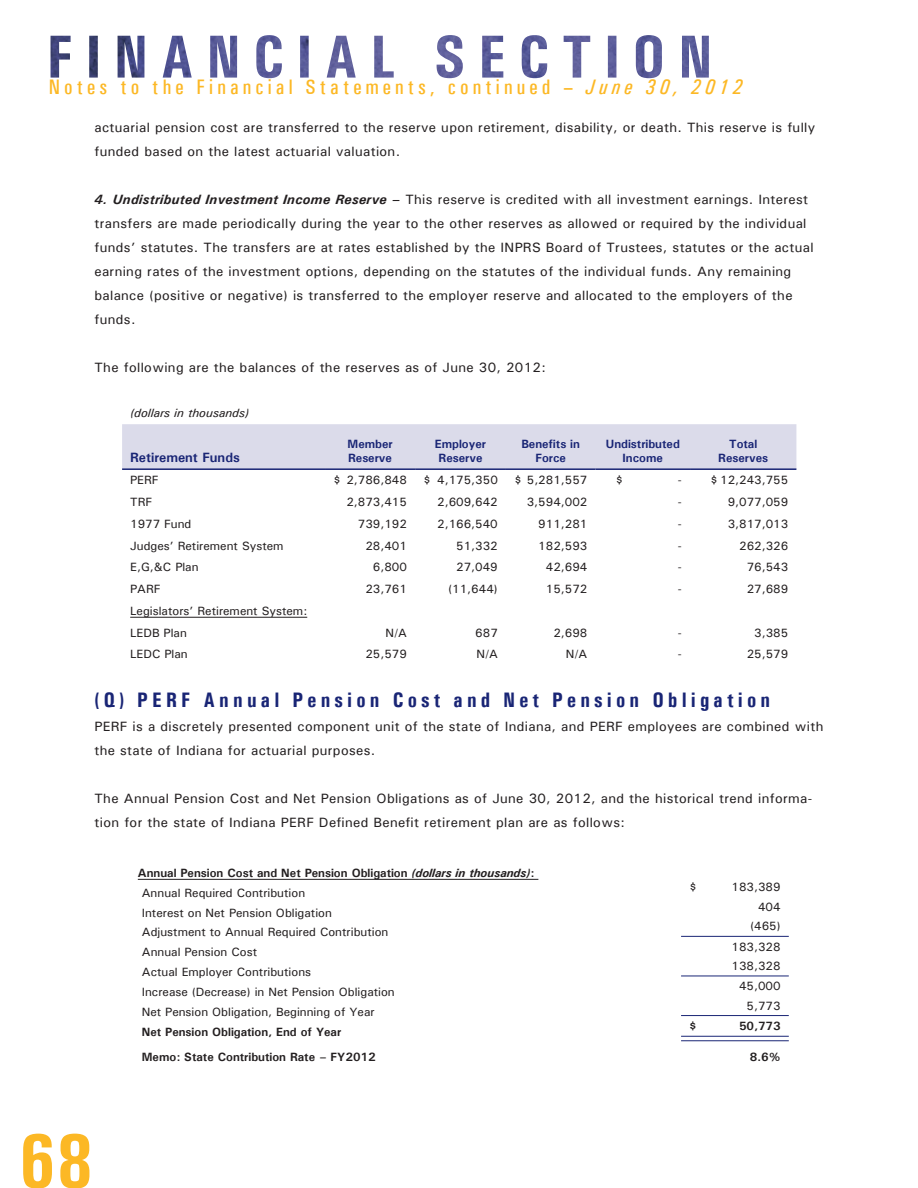
<style>
.page{position:relative;width:918px;height:1188px;background:#fff}
.page>*{position:absolute;margin:0;border:0;box-sizing:border-box;transform-origin:0 0}
.t1{font:700 condensed 78px "Univers";color:#fcb825}
.t2{font:500 condensed 21px "Univers";letter-spacing:.2em;color:#fcb825}
.CAFR_Subheads_1_5{font:700 condensed 21px "Univers";letter-spacing:.2em;color:#192575}
.Pa0{font:500 13.5px/24px "Univers";letter-spacing:.025em;color:#231f20}
.CAFR_Table_Headers_2{font:700 13.5px "Univers";color:#192575}
.Table_Text{font:500 12px "Univers";color:#231f20}
.Table_Text-2{font:700 12px "Univers";color:#231f20}
.CAFR_Table_Headers_2-2{font:700 12px/14.4px "Univers";color:#192575;text-align:center}
.t3{font:italic 500 12px "Univers";color:#231f20}
.s1{font-style:italic}
.s2{font-weight:700;font-style:italic}
</style>
<div class="page">
<img style="left:256px;top:35px;width:453px;height:43px">
<div style="left:122px;top:424px;width:674px;height:44px;background:#dbdbea"></div>
<hr style="left:122px;top:468px;width:203px;height:2px;background:#192575">
<hr style="left:325px;top:468px;width:90px;height:2px;background:#192575">
<hr style="left:415px;top:468px;width:91px;height:2px;background:#192575">
<hr style="left:506px;top:468px;width:90px;height:2px;background:#192575">
<hr style="left:596px;top:468px;width:94px;height:2px;background:#192575">
<hr style="left:690px;top:468px;width:106px;height:2px;background:#192575">
<hr style="left:130px;top:617px;width:177px;height:1px;background:#231f20">
<hr style="left:681px;top:936px;width:108px;height:1px;background:#192575">
<hr style="left:681px;top:976px;width:108px;height:1px;background:#192575">
<hr style="left:681px;top:1015px;width:108px;height:1px;background:#192575">
<hr style="left:681px;top:1036px;width:108px;height:1px;background:#192575">
<hr style="left:681px;top:1040px;width:108px;height:1px;background:#192575">
<hr style="left:138px;top:879px;width:400px;height:1px;background:#231f20">
<p class="t2" style="left:49px;top:75px;width:695px">Notes to the Financial Statements, continued – <span class="s1">June 30, 2012</span></p>
<p class="Pa0" style="left:94px;top:115px;width:722px">actuarial pension cost are transferred to the reserve upon retirement, disability, or death. This reserve is fully funded based on the latest actuarial valuation.</p>
<p class="Pa0" style="left:94px;top:187px;width:721px"><span class="s2">4. Undistributed Investment Income Reserve –</span> This reserve is credited with all investment earnings. Interest transfers are made periodically during the year to the other reserves as allowed or required by the individual funds’ statutes. The transfers are at rates established by the INPRS Board of Trustees, statutes or the actual earning rates of the investment options, depending on the statutes of the individual funds. Any remaining balance (positive or negative) is transferred to the employer reserve and allocated to the employers of the funds.</p>
<p class="Pa0" style="left:94px;top:356px;width:453px">The following are the balances of the reserves as of June 30, 2012:</p>
<p class="t3" style="left:130px;top:406px;width:120px">(dollars in thousands)</p>
<p class="CAFR_Table_Headers_2" style="left:130px;top:449px;width:111px">Retirement Funds</p>
<p class="CAFR_Table_Headers_2-2" style="left:348px;top:436px;width:47px;text-align:left">Member<br>Reserve</p>
<p class="CAFR_Table_Headers_2-2" style="left:435px;top:436px;width:53px">Employer<br>Reserve</p>
<p class="CAFR_Table_Headers_2-2" style="left:521px;top:436px;width:60px">Benefits in<br>Force</p>
<p class="CAFR_Table_Headers_2-2" style="left:606px;top:436px;width:76px">Undistributed<br>Income</p>
<p class="CAFR_Table_Headers_2-2" style="left:729px;top:436px;width:30px">Total</p>
<p class="CAFR_Table_Headers_2-2" style="left:718px;top:451px;width:51px">Reserves</p>
<p class="Table_Text" style="left:130px;top:472px;width:30px">PERF</p>
<p class="Table_Text" style="left:333px;top:472px;width:75px">$ 2,786,848</p>
<p class="Table_Text" style="left:423px;top:472px;width:76px">$ 4,175,350</p>
<p class="Table_Text" style="left:514px;top:472px;width:75px">$ 5,281,557</p>
<p class="Table_Text" style="left:616px;top:472px;width:9px">$</p>
<p class="Table_Text" style="left:678px;top:472px;width:5px">-</p>
<p class="Table_Text" style="left:710px;top:472px;width:80px">$ 12,243,755</p>
<p class="Table_Text" style="left:130px;top:494px;width:23px">TRF</p>
<p class="Table_Text" style="left:346px;top:494px;width:62px">2,873,415</p>
<p class="Table_Text" style="left:437px;top:494px;width:62px">2,609,642</p>
<p class="Table_Text" style="left:527px;top:494px;width:62px">3,594,002</p>
<p class="Table_Text" style="left:678px;top:494px;width:5px">-</p>
<p class="Table_Text" style="left:728px;top:494px;width:62px">9,077,059</p>
<p class="Table_Text" style="left:130px;top:516px;width:63px">1977 Fund</p>
<p class="Table_Text" style="left:358px;top:516px;width:51px">739,192</p>
<p class="Table_Text" style="left:437px;top:516px;width:62px">2,166,540</p>
<p class="Table_Text" style="left:538px;top:516px;width:51px">911,281</p>
<p class="Table_Text" style="left:678px;top:516px;width:5px">-</p>
<p class="Table_Text" style="left:728px;top:516px;width:62px">3,817,013</p>
<p class="Table_Text" style="left:130px;top:538px;width:155px">Judges’ Retirement System</p>
<p class="Table_Text" style="left:365px;top:538px;width:43px">28,401</p>
<p class="Table_Text" style="left:456px;top:538px;width:43px">51,332</p>
<p class="Table_Text" style="left:538px;top:538px;width:51px">182,593</p>
<p class="Table_Text" style="left:678px;top:538px;width:5px">-</p>
<p class="Table_Text" style="left:739px;top:538px;width:51px">262,326</p>
<p class="Table_Text" style="left:130px;top:560px;width:70px">E,G,&amp;C Plan</p>
<p class="Table_Text" style="left:373px;top:560px;width:36px">6,800</p>
<p class="Table_Text" style="left:456px;top:560px;width:43px">27,049</p>
<p class="Table_Text" style="left:546px;top:560px;width:43px">42,694</p>
<p class="Table_Text" style="left:678px;top:560px;width:5px">-</p>
<p class="Table_Text" style="left:747px;top:560px;width:43px">76,543</p>
<p class="Table_Text" style="left:130px;top:581px;width:32px">PARF</p>
<p class="Table_Text" style="left:365px;top:581px;width:43px">23,761</p>
<p class="Table_Text" style="left:448px;top:581px;width:51px">(11,644)</p>
<p class="Table_Text" style="left:546px;top:581px;width:43px">15,572</p>
<p class="Table_Text" style="left:678px;top:581px;width:5px">-</p>
<p class="Table_Text" style="left:747px;top:581px;width:43px">27,689</p>
<p class="Table_Text" style="left:130px;top:603px;width:179px">Legislators’ Retirement System:</p>
<p class="Table_Text" style="left:130px;top:625px;width:58px">LEDB Plan</p>
<p class="Table_Text" style="left:386px;top:625px;width:23px">N/A</p>
<p class="Table_Text" style="left:475px;top:625px;width:24px">687</p>
<p class="Table_Text" style="left:553px;top:625px;width:36px">2,698</p>
<p class="Table_Text" style="left:678px;top:625px;width:5px">-</p>
<p class="Table_Text" style="left:754px;top:625px;width:36px">3,385</p>
<p class="Table_Text" style="left:130px;top:647px;width:59px">LEDC Plan</p>
<p class="Table_Text" style="left:365px;top:647px;width:43px">25,579</p>
<p class="Table_Text" style="left:476px;top:647px;width:23px">N/A</p>
<p class="Table_Text" style="left:566px;top:647px;width:23px">N/A</p>
<p class="Table_Text" style="left:678px;top:647px;width:5px">-</p>
<p class="Table_Text" style="left:747px;top:647px;width:43px">25,579</p>
<p class="CAFR_Subheads_1_5" style="left:95px;top:687px;width:677px">(Q) PERF Annual Pension Cost and Net Pension Obligation</p>
<p class="Pa0" style="left:95px;top:714px;width:730px">PERF is a discretely presented component unit of the state of Indiana, and PERF employees are combined with the state of Indiana for actuarial purposes.</p>
<p class="Pa0" style="left:95px;top:786px;width:718px">The Annual Pension Cost and Net Pension Obligations as of June 30, 2012, and the historical trend informa&shy;tion for the state of Indiana PERF Defined Benefit retirement plan are as follows:</p>
<p class="Table_Text-2" style="left:138px;top:865px;width:398px">Annual Pension Cost and Net Pension Obligation <span class="s1">(dollars in thousands)</span>:</p>
<p class="Table_Text" style="left:142px;top:885px;width:165px">Annual Required Contribution</p>
<p class="Table_Text" style="left:689px;top:879px;width:9px">$</p>
<p class="Table_Text" style="left:732px;top:879px;width:51px">183,389</p>
<p class="Table_Text" style="left:142px;top:905px;width:192px">Interest on Net Pension Obligation</p>
<p class="Table_Text" style="left:142px;top:925px;width:248px">Adjustment to Annual Required Contribution</p>
<p class="Table_Text" style="left:142px;top:944px;width:117px">Annual Pension Cost</p>
<p class="Table_Text" style="left:142px;top:964px;width:171px">Actual Employer Contributions</p>
<p class="Table_Text" style="left:142px;top:984px;width:255px">Increase (Decrease) in Net Pension Obligation</p>
<p class="Table_Text" style="left:142px;top:1004px;width:234px">Net Pension Obligation, Beginning of Year</p>
<p class="Table_Text-2" style="left:142px;top:1025px;width:201px">Net Pension Obligation, End of Year</p>
<p class="Table_Text" style="left:758px;top:899px;width:24px">404</p>
<p class="Table_Text" style="left:750px;top:919px;width:32px">(465)</p>
<p class="Table_Text" style="left:732px;top:939px;width:51px">183,328</p>
<p class="Table_Text" style="left:732px;top:958px;width:51px">138,328</p>
<p class="Table_Text" style="left:739px;top:978px;width:43px">45,000</p>
<p class="Table_Text" style="left:747px;top:998px;width:36px">5,773</p>
<p class="Table_Text-2" style="left:689px;top:1018px;width:9px">$</p>
<p class="Table_Text-2" style="left:739px;top:1018px;width:43px">50,773</p>
<h1 class="t1" style="left:19px;top:1114px;width:76px">68</h1>
<p class="Table_Text-2" style="left:142px;top:1049px;width:235px">Memo: State Contribution Rate – FY2012</p>
<p class="Table_Text-2" style="left:750px;top:1049px;width:32px">8.6%</p>
</div>
